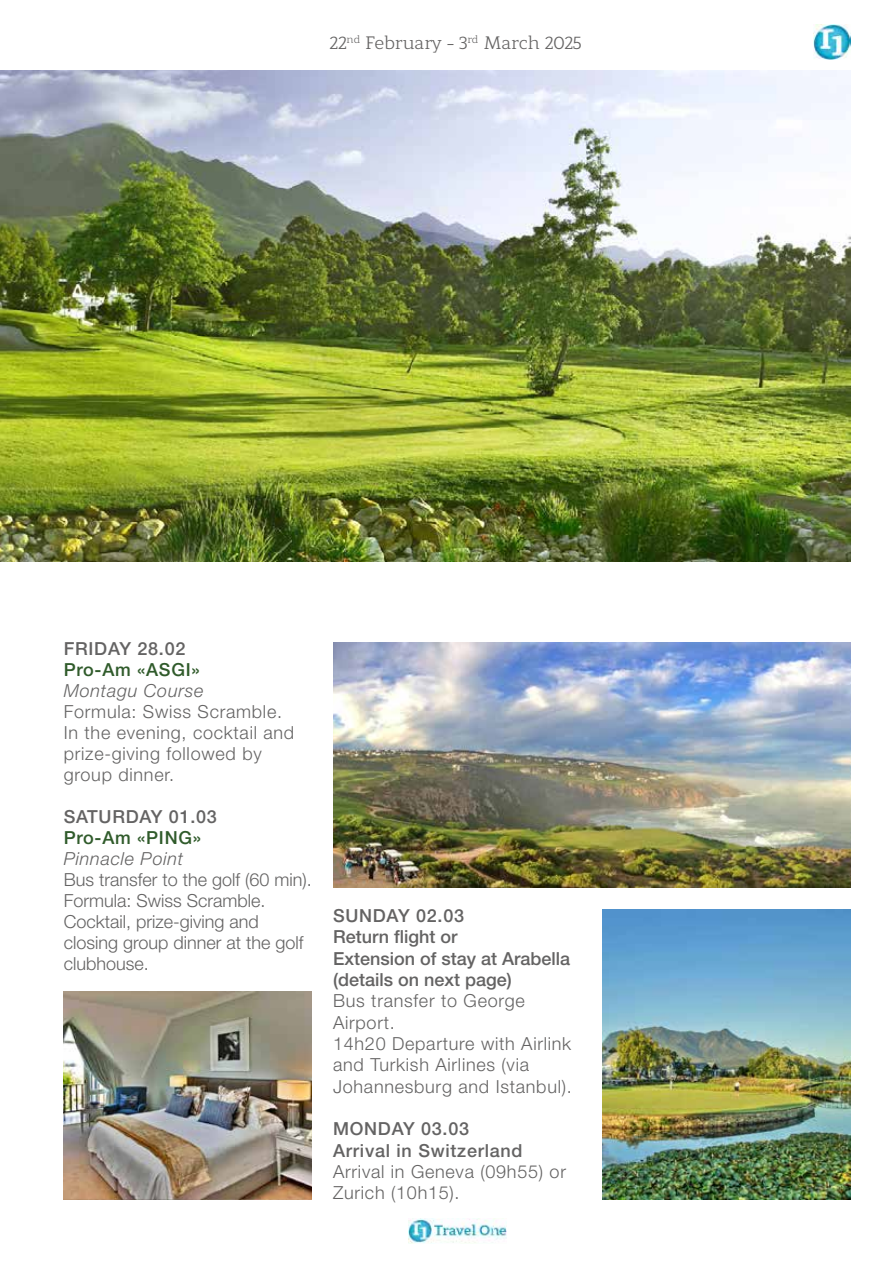
<style>
.page{position:relative;width:893px;height:1263px;background:#fff}
.page>*{position:absolute;margin:0;border:0;box-sizing:border-box;transform-origin:0 0}
.t1{font:300 18px/21.3px "Helvetica Neue LT Std";letter-spacing:.04em;color:#646363}
.t2{font:300 18px/21px "Helvetica Neue LT Std";color:#646363}
.t3{font:500 18px/21.3px "Helvetica Neue LT Std";color:#646363}
.t4{font:500 18px/21.3px "Helvetica Neue LT Std";letter-spacing:.04em;color:#646363}
.t5{font:italic 300 18px "Helvetica Neue LT Std";letter-spacing:.04em;color:#646363}
.t6{font:18px "Modum";letter-spacing:-.02em;color:#646363}
.t7{font:500 18px "Helvetica Neue LT Std";letter-spacing:.04em;color:#305b2b}
</style>
<div class="page">
<img style="left:813px;top:25px;width:37px;height:35px">
<img style="left:333px;top:642px;width:517px;height:246px">
<img style="left:602px;top:909px;width:248px;height:290px">
<img style="left:0;top:71px;width:850px;height:490px">
<img style="left:408px;top:1219px;width:98px;height:24px">
<img style="left:64px;top:991px;width:248px;height:208px">
<p class="t6" style="left:330px;top:29px;width:253px">22<sup>nd</sup> February - 3<sup>rd</sup> March 2025</p>
<p class="t4" style="left:64px;top:638px;width:123px">FRIDAY 28.02</p>
<p class="t7" style="left:64px;top:659px;width:138px">Pro-Am «ASGI»</p>
<p class="t5" style="left:64px;top:680px;width:141px">Montagu Course</p>
<p class="t1" style="left:64px;top:701px;width:232px">Formula: Swiss Scramble.<br>In the evening, cocktail and prize-giving followed by group dinner.</p>
<p class="t4" style="left:64px;top:806px;width:155px">SATURDAY 01.03</p>
<p class="t7" style="left:64px;top:827px;width:139px">Pro-Am «PING»</p>
<p class="t5" style="left:64px;top:848px;width:121px">Pinnacle Point</p>
<p class="t2" style="left:64px;top:869px;width:250px">Bus transfer to the golf (60 min).<br>Formula: Swiss Scramble.<br>Cocktail, prize-giving and closing group dinner at the golf clubhouse.</p>
<p class="t3" style="left:333px;top:905px;width:239px">SUNDAY 02.03<br>Return flight or<br>Extension of stay at Arabella (details on next page)</p>
<p class="t1" style="left:333px;top:990px;width:240px">Bus transfer to George<br>Airport.<br>14h20 Departure with Airlink and Turkish Airlines (via<br>Johannesburg and Istanbul).</p>
<p class="t4" style="left:333px;top:1118px;width:191px">MONDAY 03.03<br>Arrival in Switzerland</p>
<p class="t1" style="left:333px;top:1160px;width:234px">Arrival in Geneva (09h55) or<br>Zurich (10h15).</p>
</div>
